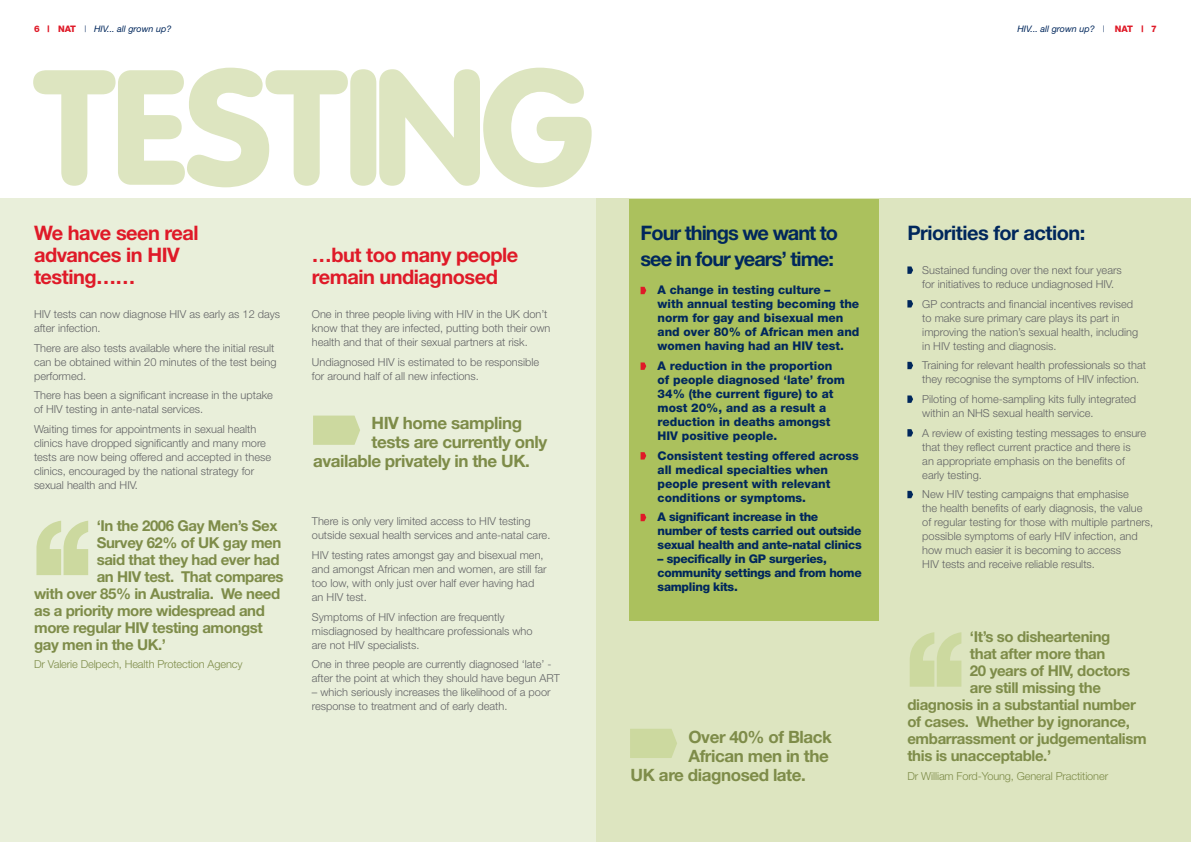
<style>
.page{position:relative;width:1191px;height:842px;background:#fff}
.page>*{position:absolute;margin:0;border:0;box-sizing:border-box;transform-origin:0 0}
.t1{font:900 160.8px "VAG Rounded";letter-spacing:-.01em;color:#dde5c0}
.t2{font:700 20px/22px "Helvetica Neue";letter-spacing:-.025em;color:#df1a28}
.t3{font:700 20px/26px "Helvetica Neue";letter-spacing:-.05em;color:#00275c}
.t4{font:700 20px "Helvetica Neue";letter-spacing:-.025em;color:#00275c}
.t5{font:700 17px "Helvetica Neue";letter-spacing:-.025em;color:#7e8c49}
.t6{font:700 15px "Helvetica Neue";letter-spacing:-.025em;color:#7e8c49}
.t7{font:800 12px/14px "Helvetica Neue";color:#00275c}
.t8{font:800 12px/14px "Helvetica Neue";letter-spacing:-.025em;color:#00275c}
.t9{font:300 11px/14px "Helvetica Neue";color:#636466}
.t10{font:300 11px "Helvetica Neue";letter-spacing:-.01em;color:#7e8c49}
.t11{font:italic 9px "Helvetica Neue";color:#00275c}
.s1{font-weight:800;font-style:normal;color:#df1a28}
.s2{font-weight:300;font-style:normal}
</style>
<div class="page">
<div style="left:595px;top:198px;width:596px;height:644px;background:#dde5c0"></div>
<div style="left:0;top:198px;width:595px;height:644px;background:#e9efda"></div>
<svg style="left:907px;top:266px;width:6px;height:8px"></svg>
<svg style="left:907px;top:300px;width:6px;height:7px"></svg>
<svg style="left:907px;top:362px;width:6px;height:7px"></svg>
<svg style="left:907px;top:395px;width:6px;height:8px"></svg>
<svg style="left:907px;top:429px;width:6px;height:7px"></svg>
<svg style="left:907px;top:491px;width:6px;height:7px"></svg>
<div style="left:629px;top:199px;width:250px;height:422px;background:#abc15d"></div>
<svg style="left:640px;top:287px;width:6px;height:7px"></svg>
<svg style="left:640px;top:362px;width:6px;height:8px"></svg>
<svg style="left:640px;top:452px;width:6px;height:7px"></svg>
<svg style="left:640px;top:514px;width:6px;height:7px"></svg>
<svg style="left:36px;top:521px;width:52px;height:54px"></svg>
<svg style="left:910px;top:632px;width:51px;height:55px"></svg>
<svg style="left:313px;top:416px;width:47px;height:29px"></svg>
<svg style="left:630px;top:729px;width:47px;height:29px"></svg>
<p class="t11" style="left:34px;top:23px;width:139px"><span class="s1">6 | NAT</span> <span class="s2">|</span> HIV... all grown up?</p>
<p class="t11" style="left:1017px;top:23px;width:141px">HIV... all grown up? <span class="s2">|</span> <span class="s1">NAT | 7</span></p>
<h1 class="t1" style="left:37px;top:31px;width:560px">TESTING</h1>
<h2 class="t2" style="left:34px;top:221px;width:166px">We have seen real advances in HIV testing……</h2>
<p class="t9" style="left:34px;top:307px;width:248px">HIV tests can now diagnose HIV as early as 12 days after infection.</p>
<p class="t9" style="left:34px;top:340px;width:244px">There are also tests available where the initial result can be obtained within 20 minutes of the test being performed.</p>
<p class="t9" style="left:34px;top:388px;width:240px">There has been a significant increase in the uptake of HIV testing in ante-natal services.</p>
<p class="t9" style="left:34px;top:422px;width:238px">Waiting times for appointments in sexual health clinics have dropped significantly and many more tests are now being offered and accepted in these clinics, encouraged by the national strategy for sexual health and HIV.</p>
<h3 class="t6" style="left:97px;top:516px;width:182px">‘In the 2006 Gay Men’s Sex</h3>
<h3 class="t6" style="left:97px;top:533px;width:186px">Survey 62% of UK gay men</h3>
<h3 class="t6" style="left:97px;top:550px;width:184px">said that they had ever had</h3>
<h3 class="t6" style="left:97px;top:567px;width:188px">an HIV test. That compares</h3>
<h3 class="t6" style="left:34px;top:584px;width:248px">with over 85% in Australia. We need</h3>
<h3 class="t6" style="left:34px;top:601px;width:232px">as a priority more widespread and</h3>
<h3 class="t6" style="left:34px;top:618px;width:230px">more regular HIV testing amongst</h3>
<h3 class="t6" style="left:34px;top:635px;width:133px">gay men in the UK.’</h3>
<p class="t10" style="left:34px;top:658px;width:210px">Dr Valerie Delpech, Health Protection Agency</p>
<h2 class="t2" style="left:312px;top:243px;width:208px">…but too many people remain undiagnosed</h2>
<p class="t9" style="left:312px;top:307px;width:240px">One in three people living with HIV in the UK don’t know that they are infected, putting both their own health and that of their sexual partners at risk.</p>
<p class="t9" style="left:312px;top:354px;width:229px">Undiagnosed HIV is estimated to be responsible for around half of all new infections.</p>
<h3 class="t5" style="left:371px;top:412px;width:152px">HIV home sampling</h3>
<h3 class="t5" style="left:371px;top:431px;width:177px">tests are currently only</h3>
<h3 class="t5" style="left:313px;top:450px;width:218px">available privately in the UK.</h3>
<p class="t9" style="left:312px;top:514px;width:240px">There is only very limited access to HIV testing outside sexual health services and ante-natal care.</p>
<p class="t9" style="left:312px;top:548px;width:236px">HIV testing rates amongst gay and bisexual men, and amongst African men and women, are still far too low, with only just over half ever having had an HIV test.</p>
<p class="t9" style="left:312px;top:609px;width:222px">Symptoms of HIV infection are frequently misdiagnosed by healthcare professionals who are not HIV specialists.</p>
<p class="t9" style="left:312px;top:657px;width:250px">One in three people are currently diagnosed ‘late’ - after the point at which they should have begun ART</p>
<p class="t9" style="left:312px;top:685px;width:240px">– which seriously increases the likelihood of a poor response to treatment and of early death.</p>
<h2 class="t3" style="left:640px;top:219px;width:199px">Four things we want to see in four years’ time:</h2>
<p class="t7" style="left:657px;top:283px;width:203px">A change in testing culture –<br>with annual testing becoming the norm for gay and bisexual men and over 80% of African men and women having had an HIV test.</p>
<p class="t7" style="left:657px;top:359px;width:189px">A reduction in the proportion of people diagnosed ‘late’ from<br>34% (the current figure) to at most 20%, and as a result a reduction in deaths amongst<br>HIV positive people.</p>
<p class="t7" style="left:657px;top:448px;width:203px">Consistent testing offered across all medical specialties when people present with relevant conditions or symptoms.</p>
<p class="t8" style="left:657px;top:510px;width:206px">A significant increase in the number of tests carried out outside sexual health and ante-natal clinics</p>
<p class="t8" style="left:657px;top:552px;width:206px">– specifically in GP surgeries, community settings and from home sampling kits.</p>
<h3 class="t5" style="left:688px;top:726px;width:145px">Over 40% of Black</h3>
<h3 class="t5" style="left:688px;top:745px;width:142px">African men in the</h3>
<h3 class="t5" style="left:630px;top:764px;width:177px">UK are diagnosed late.</h3>
<h2 class="t4" style="left:907px;top:220px;width:179px">Priorities for action:</h2>
<p class="t9" style="left:922px;top:263px;width:201px">Sustained funding over the next four years for initiatives to reduce undiagnosed HIV.</p>
<p class="t9" style="left:922px;top:296px;width:217px">GP contracts and financial incentives revised to make sure primary care plays its part in improving the nation’s sexual health, including in HIV testing and diagnosis.</p>
<p class="t9" style="left:922px;top:358px;width:225px">Training for relevant health professionals so that they recognise the symptoms of HIV infection.</p>
<p class="t9" style="left:922px;top:392px;width:215px">Piloting of home-sampling kits fully integrated within an NHS sexual health service.</p>
<p class="t9" style="left:922px;top:425px;width:225px">A review of existing testing messages to ensure that they reflect current practice and there is<br>an appropriate emphasis on the benefits of early testing.</p>
<p class="t9" style="left:922px;top:487px;width:232px">New HIV testing campaigns that emphasise<br>the health benefits of early diagnosis, the value of regular testing for those with multiple partners, possible symptoms of early HIV infection, and how much easier it is becoming to access<br>HIV tests and receive reliable results.</p>
<h3 class="t6" style="left:970px;top:627px;width:142px">‘It’s so disheartening</h3>
<h3 class="t6" style="left:970px;top:644px;width:137px">that after more than</h3>
<h3 class="t6" style="left:970px;top:661px;width:162px">20 years of HIV, doctors</h3>
<h3 class="t6" style="left:970px;top:678px;width:133px">are still missing the</h3>
<h3 class="t6" style="left:907px;top:695px;width:230px">diagnosis in a substantial number</h3>
<h3 class="t6" style="left:907px;top:712px;width:224px">of cases. Whether by ignorance,</h3>
<h3 class="t6" style="left:907px;top:729px;width:241px">embarrassment or judgementalism</h3>
<h3 class="t6" style="left:907px;top:746px;width:145px">this is unacceptable.’</h3>
<p class="t10" style="left:907px;top:769px;width:202px">Dr William Ford-Young, General Practitioner</p>
</div>
